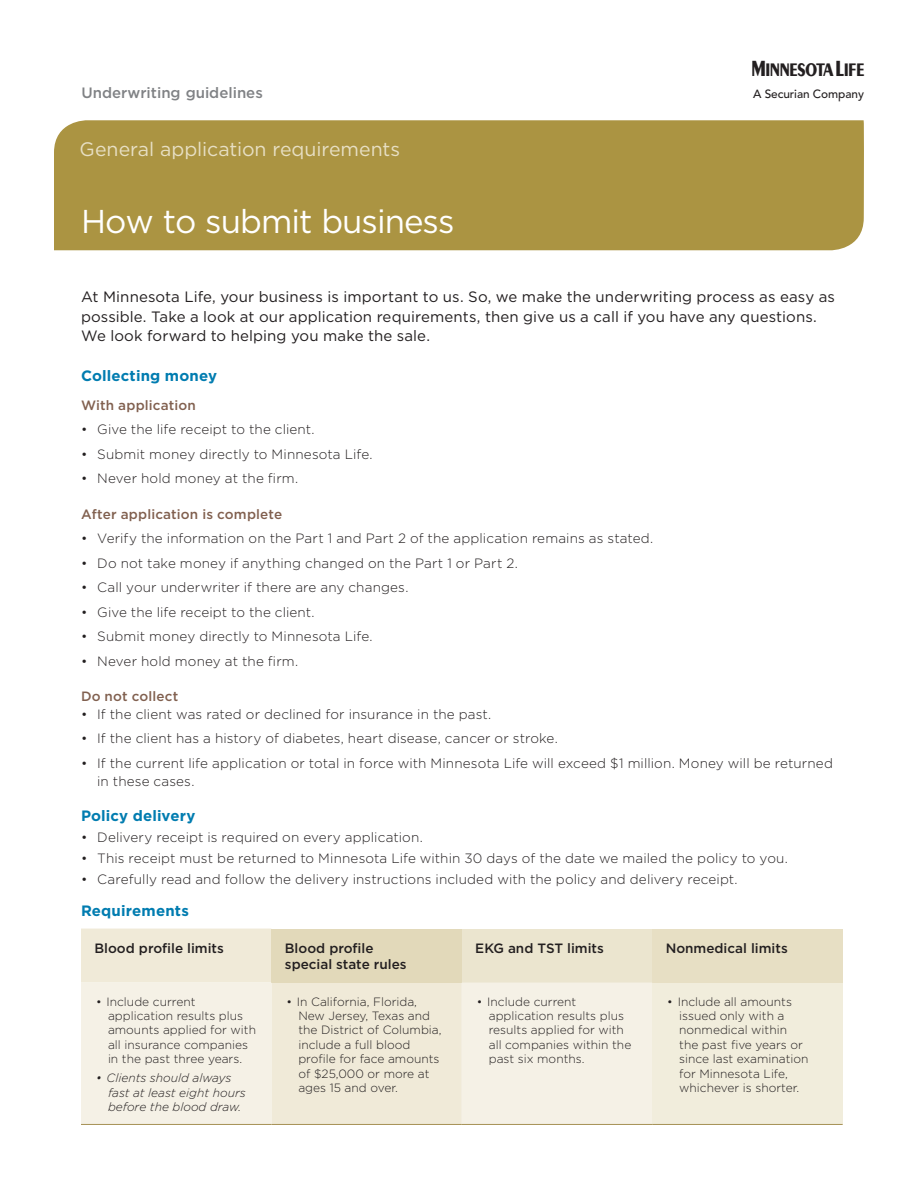
<style>
.page{position:relative;width:918px;height:1188px;background:#fff}
.page>*{position:absolute;margin:0;border:0;box-sizing:border-box;transform-origin:0 0}
.main_headline_revers{font:33px "Gotham";letter-spacing:-.03em;color:#fff}
.t1{font:19.8px "Minnesota Life Postscript";color:#231f20}
.t2{font:19.5px "Gotham";color:#e7dfc4}
.Intro{font:15px/19.5px "Gotham";letter-spacing:.005em;color:#231f20}
.Subhead{font:700 15px "Gotham";letter-spacing:.01em;color:#007cb0}
.t3{font:500 15px "Gotham";color:#808285}
.Bullet{font:300 13.5px/18px "Gotham";letter-spacing:.01em;color:#231f20}
.Table_header_2{font:500 13.5px/16.2px "Gotham";color:#231f20}
.Sub-subhead{font:500 13.5px "Gotham";letter-spacing:.01em;color:#81604f}
.Table_bullets{font:300 12px/14.4px "Gotham";color:#231f20}
.Table_bullets-2{font:italic 300 12px/14.4px "Gotham";color:#231f20}
.t4{font:500 11.85px "Avenir";letter-spacing:-.005em;color:#231f20}
</style>
<div class="page">
<div style="left:54px;top:120px;width:810px;height:130px;background:#ab9442"></div>
<div style="left:81px;top:929px;width:190px;height:54px;background:#f0ead8"></div>
<div style="left:271px;top:929px;width:191px;height:54px;background:#e2d9ba"></div>
<div style="left:462px;top:929px;width:190px;height:54px;background:#ebe5cf"></div>
<div style="left:652px;top:929px;width:191px;height:54px;background:#e7dfc4"></div>
<svg style="left:81px;top:983px;width:571px;height:141px;background:#f3eee1"></svg>
<div style="left:652px;top:983px;width:191px;height:141px;background:#f1eddc"></div>
<hr style="left:81px;top:1124px;width:190px;height:1px;background:#a69155">
<hr style="left:271px;top:1124px;width:191px;height:1px;background:#a69155">
<hr style="left:462px;top:1124px;width:190px;height:1px;background:#a69155">
<hr style="left:652px;top:1124px;width:191px;height:1px;background:#a69155">
<p class="t3" style="left:82px;top:83px;width:183px">Underwriting guidelines</p>
<p class="t2" style="left:80px;top:137px;width:322px">General application requirements</p>
<p class="main_headline_revers" style="left:81px;top:200px;width:375px">How to submit business</p>
<p class="t1" style="left:752px;top:61px;width:113px">m</p>
<p class="t4" style="left:753px;top:87px;width:112px">A Securian Company</p>
<p class="Intro" style="left:81px;top:287px;width:755px">At Minnesota Life, your business is important to us. So, we make the underwriting process as easy as possible. Take a look at our application requirements, then give us a call if you have any questions.<br>We look forward to helping you make the sale.</p>
<p class="Subhead" style="left:81px;top:366px;width:138px">Collecting money</p>
<p class="Sub-subhead" style="left:81px;top:396px;width:116px">With application</p>
<p class="Bullet" style="left:81px;top:420px;width:235px">• Give the life receipt to the client.</p>
<p class="Bullet" style="left:81px;top:445px;width:293px">• Submit money directly to Minnesota Life.</p>
<p class="Bullet" style="left:81px;top:469px;width:219px">• Never hold money at the firm.</p>
<p class="Sub-subhead" style="left:81px;top:505px;width:203px">After application is complete</p>
<p class="Bullet" style="left:81px;top:529px;width:574px">• Verify the information on the Part 1 and Part 2 of the application remains as stated.</p>
<p class="Bullet" style="left:81px;top:554px;width:438px">• Do not take money if anything changed on the Part 1 or Part 2.</p>
<p class="Bullet" style="left:81px;top:578px;width:329px">• Call your underwriter if there are any changes.</p>
<p class="Bullet" style="left:81px;top:603px;width:235px">• Give the life receipt to the client.</p>
<p class="Bullet" style="left:81px;top:627px;width:293px">• Submit money directly to Minnesota Life.</p>
<p class="Bullet" style="left:81px;top:652px;width:219px">• Never hold money at the firm.</p>
<p class="Sub-subhead" style="left:81px;top:687px;width:99px">Do not collect</p>
<p class="Bullet" style="left:81px;top:705px;width:412px">• If the client was rated or declined for insurance in the past.</p>
<p class="Bullet" style="left:81px;top:729px;width:478px">• If the client has a history of diabetes, heart disease, cancer or stroke.</p>
<p class="Bullet" style="left:97px;top:754px;width:737px;text-indent:-16px">• If the current life application or total in force with Minnesota Life will exceed $1 million. Money will be returned in these cases.</p>
<p class="Subhead" style="left:81px;top:806px;width:116px">Policy delivery</p>
<p class="Bullet" style="left:81px;top:828px;width:343px">• Delivery receipt is required on every application.</p>
<p class="Bullet" style="left:81px;top:849px;width:708px">• This receipt must be returned to Minnesota Life within 30 days of the date we mailed the policy to you.</p>
<p class="Bullet" style="left:81px;top:870px;width:658px">• Carefully read and follow the delivery instructions included with the policy and delivery receipt.</p>
<p class="Subhead" style="left:81px;top:901px;width:109px">Requirements</p>
<p class="Table_header_2" style="left:94px;top:940px;width:131px">Blood profile limits</p>
<p class="Table_header_2" style="left:285px;top:940px;width:123px">Blood profile special state rules</p>
<p class="Table_header_2" style="left:475px;top:940px;width:130px">EKG and TST limits</p>
<p class="Table_header_2" style="left:666px;top:940px;width:124px">Nonmedical limits</p>
<p class="Table_bullets" style="left:108px;top:994px;width:150px;text-indent:-12px">• Include current application results plus amounts applied for with all insurance companies in the past three years.</p>
<p class="Table_bullets-2" style="left:108px;top:1070px;width:139px;text-indent:-12px">• Clients should always fast at least eight hours before the blood draw.</p>
<p class="Table_bullets" style="left:298px;top:994px;width:145px;text-indent:-12px">• In California, Florida,<br>New Jersey, Texas and the District of Columbia, include a full blood profile for face amounts of $25,000 or more at ages 15 and over.</p>
<p class="Table_bullets" style="left:489px;top:994px;width:144px;text-indent:-12px">• Include current application results plus results applied for with all companies within the past six months.</p>
<p class="Table_bullets" style="left:679px;top:994px;width:131px;text-indent:-12px">• Include all amounts issued only with a nonmedical within the past five years or since last examination for Minnesota Life, whichever is shorter.</p>
</div>
